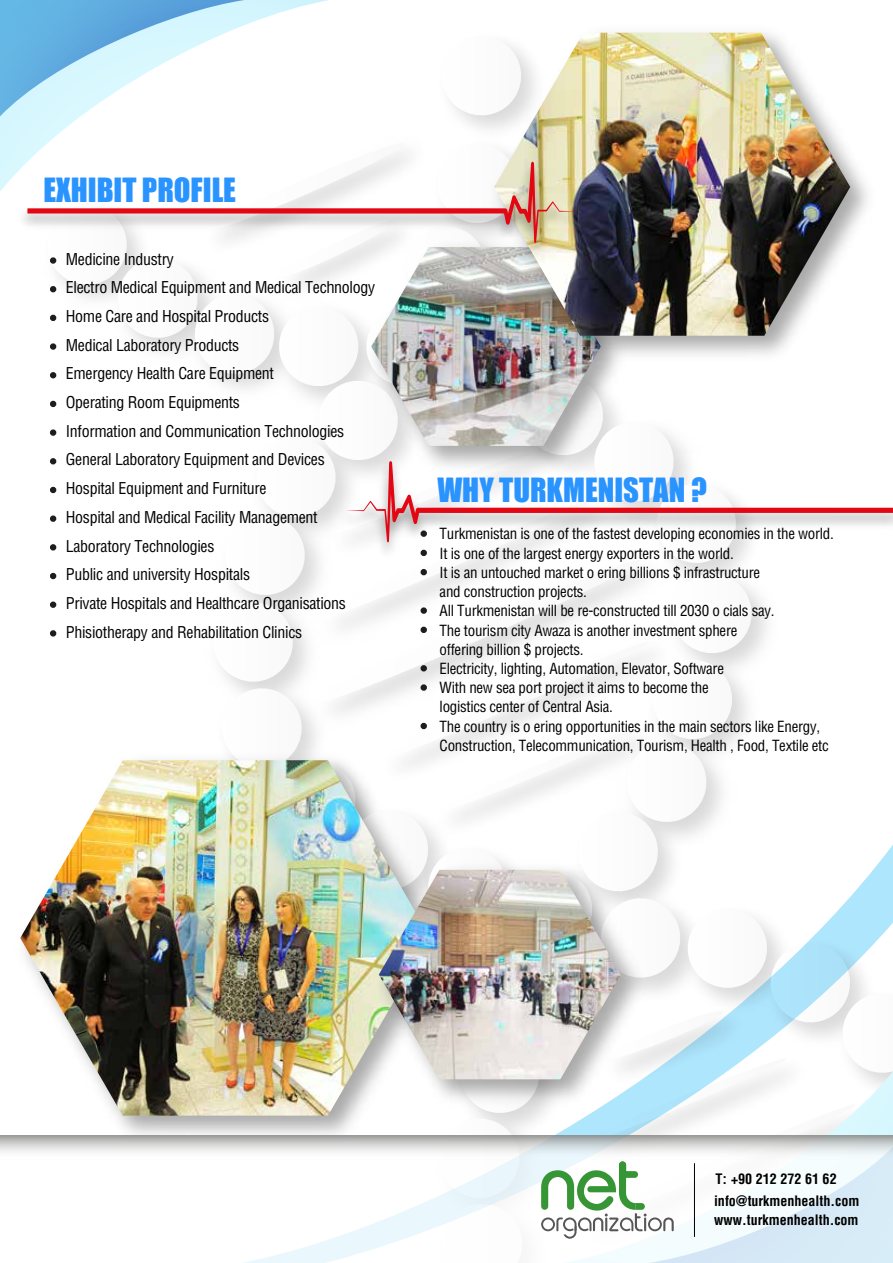
<style>
.page{position:relative;width:893px;height:1263px;background:#fff}
.page>*{position:absolute;margin:0;border:0;box-sizing:border-box;transform-origin:0 0}
.t1{font:30.6px "Impact";color:#2994ff}
.t2{font:15.9px/28.7px "Helvetica Cond Normal Tr";letter-spacing:-.02em;color:#000}
.t3{font:15px/19.2px "Helvetica Cond Normal Tr";letter-spacing:-.02em;color:#000}
.t4{font:14.1px/22px "Helvetica Cond Bold Tr";color:#000}
</style>
<div class="page">
<svg style="left:0;top:0;width:329px;height:191px"></svg>
<svg style="left:0;top:0;width:245px;height:116px"></svg>
<img style="left:494px;top:33px;width:344px;height:105px">
<img style="left:13px;top:155px;width:14px;height:69px">
<div style="left:0;top:1135px;width:893px;height:24px;background:linear-gradient(to bottom,#a9a9a8,#fff)"></div>
<img style="left:27px;top:138px;width:866px;height:1125px">
<h1 class="t1" style="left:43px;top:167px;width:194px">EXHIBIT PROFILE</h1>
<p class="t2" style="left:66px;top:244px;width:311px">Medicine Industry<br>Electro Medical Equipment and Medical Technology Home Care and Hospital Products<br>Medical Laboratory Products<br>Emergency Health Care Equipment<br>Operating Room Equipments<br>Information and Communication Technologies General Laboratory Equipment and Devices Hospital Equipment and Furniture<br>Hospital and Medical Facility Management Laboratory Technologies<br>Public and university Hospitals<br>Private Hospitals and Healthcare Organisations Phisiotherapy and Rehabilitation Clinics</p>
<h1 class="t1" style="left:437px;top:466px;width:271px">WHY TURKMENISTAN ?</h1>
<p class="t3" style="left:440px;top:524px;width:396px">Turkmenistan is one of the fastest developing economies in the world.<br>It is one of the largest energy exporters in the world.<br>It is an untouched market o ering billions $ infrastructure<br>and construction projects.<br>All Turkmenistan will be re-constructed till 2030 o cials say.<br>The tourism city Awaza is another investment sphere<br>offering billion $ projects.<br>Electricity, lighting, Automation, Elevator, Software<br>With new sea port project it aims to become the<br>logistics center of Central Asia.<br>The country is o ering opportunities in the main sectors like Energy, Construction, Telecommunication, Tourism, Health , Food, Textile etc</p>
<p class="t4" style="left:714px;top:1167px;width:147px">T: +90 212 272 61 62 info@turkmenhealth.com</p>
<p class="t4" style="left:714px;top:1209px;width:146px">www.turkmenhealth.com</p>
</div>
